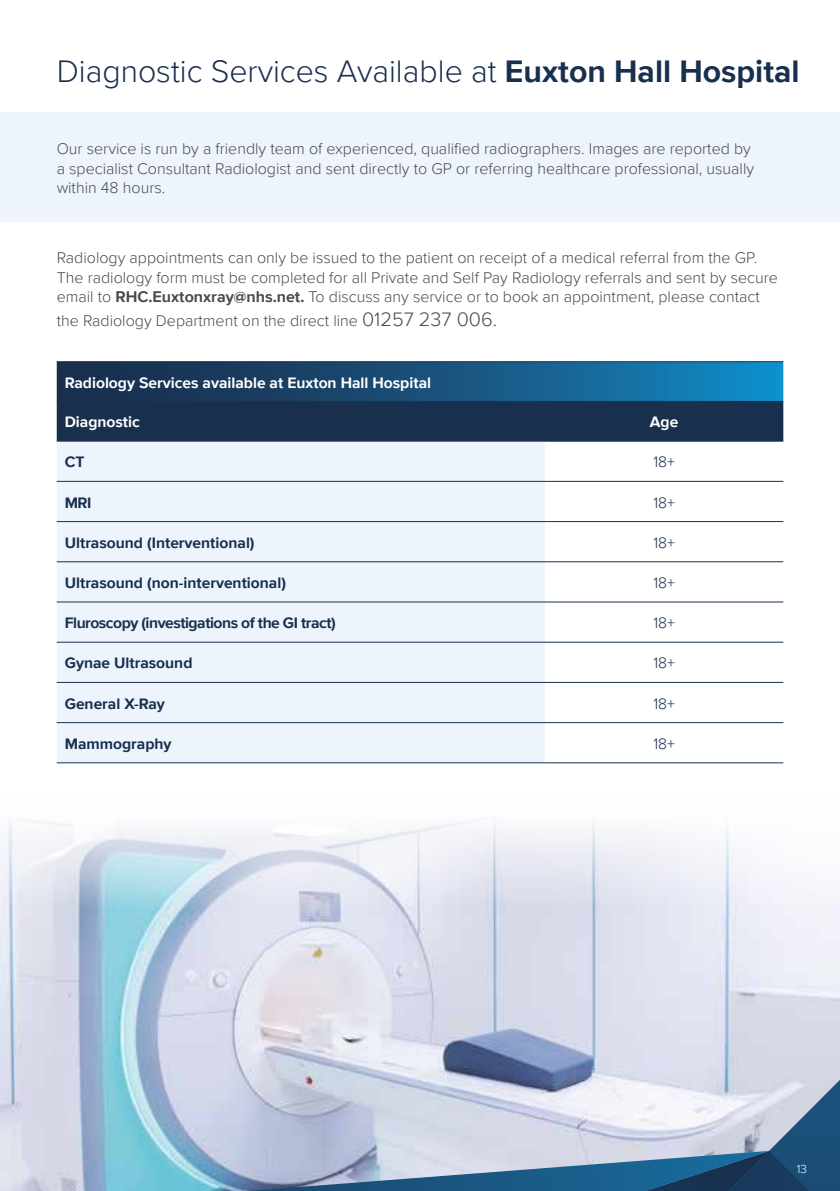
<style>
.page{position:relative;width:840px;height:1191px;background:#fff}
.page>*{position:absolute;margin:0;border:0;box-sizing:border-box;transform-origin:0 0}
.t1{font:300 32px "Proxima Nova";color:#182f4e}
.t2{font:300 16px/19.2px "Proxima Nova";color:#4a4a49}
.t3{font:700 15.6px "Proxima Nova";color:#182f4e}
.t4{font:700 15.6px "Proxima Nova";color:#fff}
.t5{font:700 15.6px "Proxima Nova";letter-spacing:-.03em;color:#182f4e}
.t6{font:300 15.6px "Proxima Nova";color:#182f4e}
.t7{font:300 12px "Proxima Nova";color:#fff}
.s1{font-weight:700}
.s2{font-size:20px}
</style>
<div class="page">
<img style="left:0;top:820px;width:839px;height:371px">
<svg style="left:246px;top:1079px;width:593px;height:112px;background:#a3b4ca"></svg>
<div style="left:0;top:112px;width:839px;height:109px;background:#eef4fc"></div>
<svg style="left:57px;top:362px;width:725px;height:78px;background:#174166"></svg>
<div style="left:57px;top:441px;width:487px;height:321px;background:#eef4fc"></div>
<hr style="left:57px;top:361px;width:487px;height:1px;background:#182f4e">
<hr style="left:57px;top:401px;width:487px;height:1px;background:#182f4e">
<hr style="left:544px;top:361px;width:238px;height:1px;background:#182f4e">
<hr style="left:544px;top:401px;width:238px;height:1px;background:#182f4e">
<hr style="left:57px;top:440px;width:487px;height:1px;background:#182f4e">
<hr style="left:57px;top:561px;width:487px;height:1px;background:#182f4e">
<hr style="left:544px;top:440px;width:238px;height:1px;background:#182f4e">
<hr style="left:544px;top:561px;width:238px;height:1px;background:#182f4e">
<hr style="left:57px;top:481px;width:487px;height:1px;background:#182f4e">
<hr style="left:57px;top:601px;width:487px;height:1px;background:#182f4e">
<hr style="left:544px;top:481px;width:238px;height:1px;background:#182f4e">
<hr style="left:544px;top:601px;width:238px;height:1px;background:#182f4e">
<hr style="left:57px;top:521px;width:487px;height:1px;background:#182f4e">
<hr style="left:57px;top:641px;width:487px;height:1px;background:#182f4e">
<hr style="left:57px;top:682px;width:487px;height:1px;background:#182f4e">
<hr style="left:57px;top:722px;width:487px;height:1px;background:#182f4e">
<hr style="left:57px;top:762px;width:487px;height:1px;background:#182f4e">
<hr style="left:544px;top:521px;width:238px;height:1px;background:#182f4e">
<hr style="left:544px;top:641px;width:238px;height:1px;background:#182f4e">
<hr style="left:544px;top:682px;width:238px;height:1px;background:#182f4e">
<hr style="left:544px;top:722px;width:238px;height:1px;background:#182f4e">
<hr style="left:544px;top:762px;width:238px;height:1px;background:#182f4e">
<h1 class="t1" style="left:57px;top:47px;width:744px">Diagnostic Services Available at <span class="s1">Euxton Hall Hospital</span></h1>
<p class="t2" style="left:57px;top:139px;width:698px">Our service is run by a friendly team of experienced, qualified radiographers. Images are reported by a specialist Consultant Radiologist and sent directly to GP or referring healthcare professional, usually within 48 hours.</p>
<p class="t2" style="left:57px;top:248px;width:722px">Radiology appointments can only be issued to the patient on receipt of a medical referral from the GP.<br>The radiology form must be completed for all Private and Self Pay Radiology referrals and sent by secure email to <span class="s1">RHC.Euxtonxray@nhs.net.</span> To discuss any service or to book an appointment, please contact</p>
<p class="t2" style="left:57px;top:310px;width:441px">the Radiology Department on the direct line <span class="s2">01257 237 006.</span></p>
<p class="t4" style="left:65px;top:371px;width:367px">Radiology Services available at Euxton Hall Hospital</p>
<p class="t4" style="left:65px;top:410px;width:77px">Diagnostic</p>
<p class="t4" style="left:649px;top:410px;width:30px">Age</p>
<p class="t3" style="left:65px;top:450px;width:21px">CT</p>
<p class="t6" style="left:653px;top:450px;width:23px">18+</p>
<p class="t3" style="left:65px;top:491px;width:28px">MRI</p>
<p class="t6" style="left:653px;top:491px;width:23px">18+</p>
<p class="t3" style="left:65px;top:531px;width:191px">Ultrasound (Interventional)</p>
<p class="t6" style="left:653px;top:531px;width:23px">18+</p>
<p class="t3" style="left:65px;top:571px;width:222px">Ultrasound (non-interventional)</p>
<p class="t6" style="left:653px;top:571px;width:23px">18+</p>
<p class="t5" style="left:65px;top:611px;width:272px">Fluroscopy (investigations of the GI tract)</p>
<p class="t6" style="left:653px;top:611px;width:23px">18+</p>
<p class="t3" style="left:65px;top:651px;width:129px">Gynae Ultrasound</p>
<p class="t6" style="left:653px;top:651px;width:23px">18+</p>
<p class="t3" style="left:65px;top:692px;width:102px">General X-Ray</p>
<p class="t6" style="left:653px;top:692px;width:23px">18+</p>
<p class="t3" style="left:65px;top:732px;width:108px">Mammography</p>
<p class="t6" style="left:653px;top:732px;width:23px">18+</p>
<p class="t7" style="left:796px;top:1160px;width:12px">13</p>
</div>
